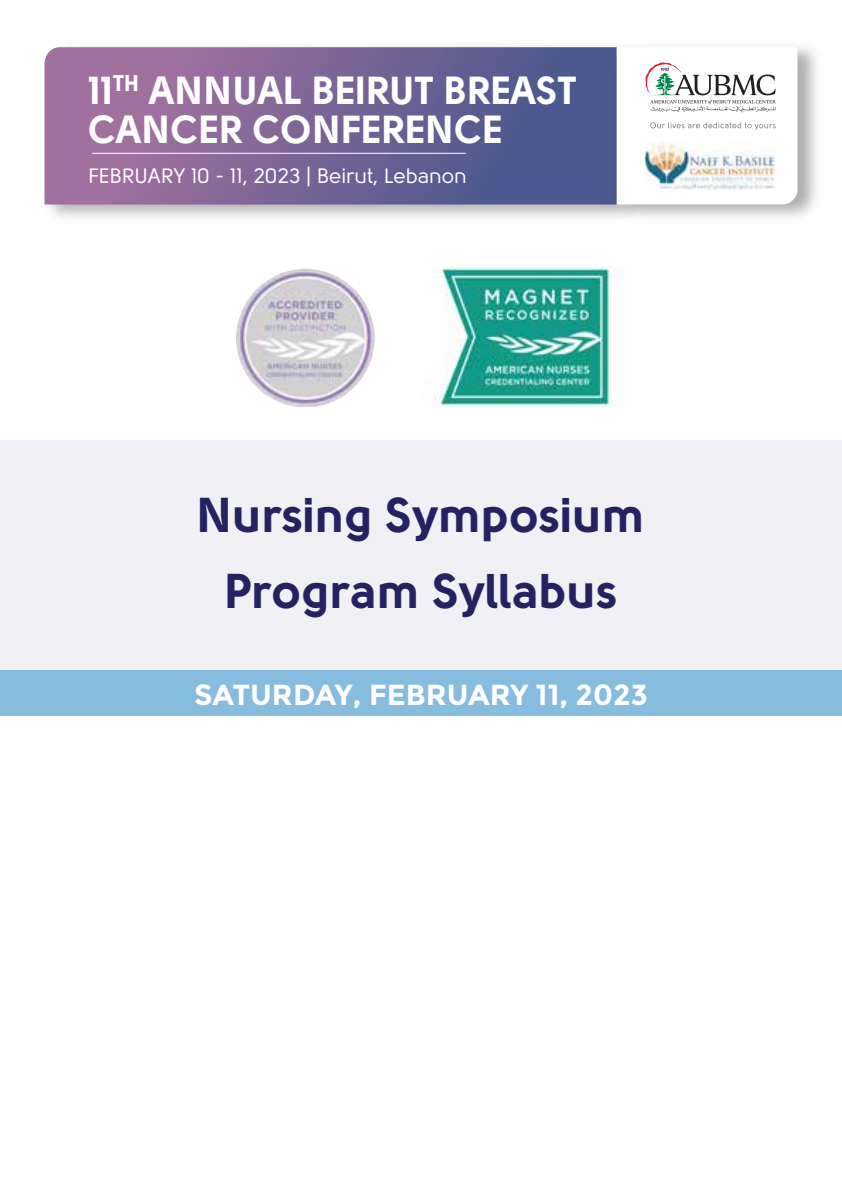
<style>
.page{position:relative;width:842px;height:1191px;background:#fff}
.page>*{position:absolute;margin:0;border:0;box-sizing:border-box;transform-origin:0 0}
.t1{font:900 48.6px/76px "Solomon";color:#262262;text-align:center}
.t2{font:900 39px/39px "Solomon";color:#fff}
.t3{font:700 29px "Montserrat";color:#fff}
.t4{font:20.8px "Solomon";color:#fff}
</style>
<div class="page">
<div style="left:0;top:440px;width:842px;height:230px;background:#f0f0f5"></div>
<svg style="left:45px;top:47px;width:566px;height:157px;background:#786596"></svg>
<img style="left:611px;top:43px;width:206px;height:178px">
<svg style="left:617px;top:47px;width:180px;height:157px"></svg>
<img style="left:645px;top:142px;width:131px;height:48px">
<div style="left:0;top:670px;width:842px;height:45px;background:#87bcdf"></div>
<img style="left:434px;top:267px;width:191px;height:140px">
<img style="left:236px;top:269px;width:139px;height:138px">
<p class="t2" style="left:88px;top:70px;width:490px">11<sup>TH</sup> ANNUAL BEIRUT BREAST<br>CANCER CONFERENCE</p>
<p class="t4" style="left:88px;top:164px;width:380px">FEBRUARY 10 - 11, 2023 | Beirut, Lebanon</p>
<p class="t1" style="left:197px;top:477px;width:450px">Nursing Symposium<br>Program Syllabus</p>
<p class="t3" style="left:194px;top:677px;width:455px">SATURDAY, FEBRUARY 11, 2023</p>
</div>
